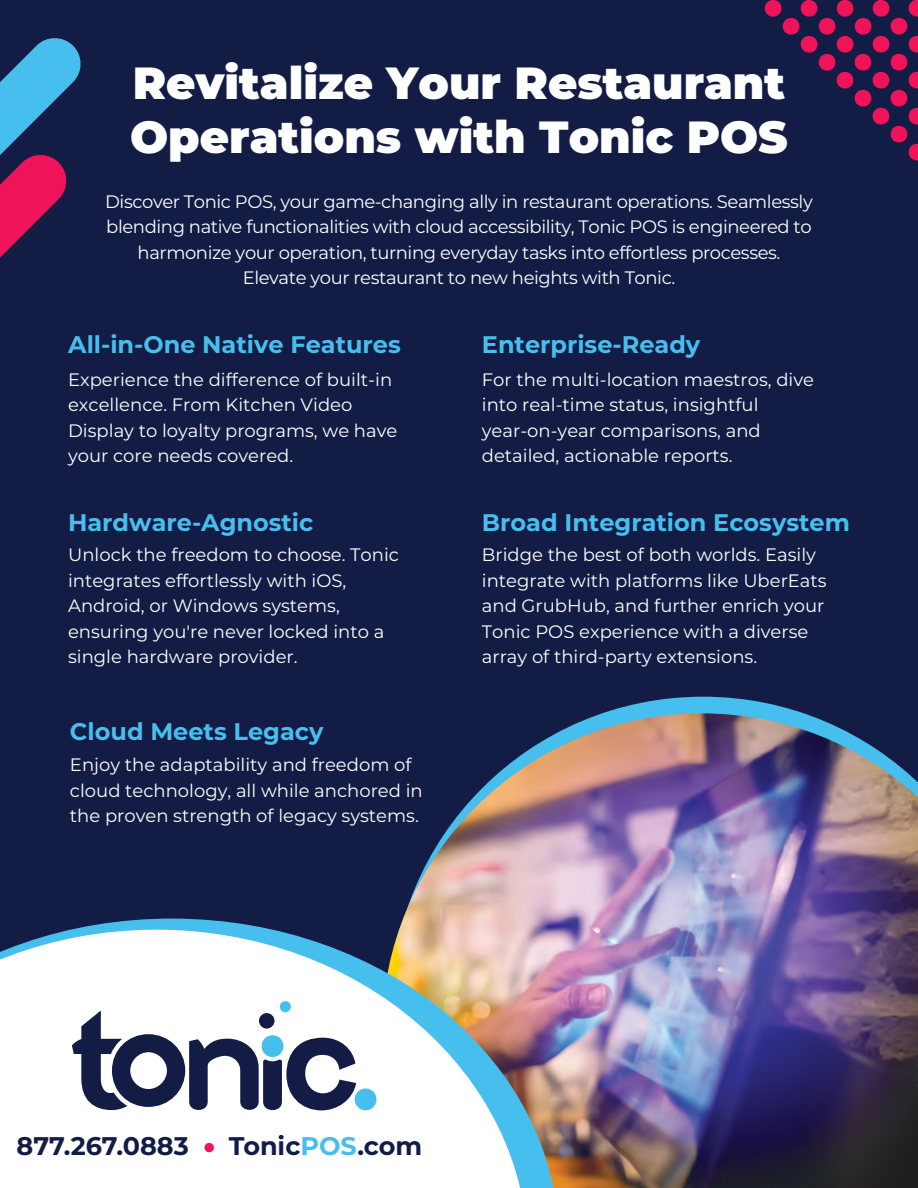
<style>
.page{position:relative;width:918px;height:1188px;background:#fff}
.page>*{position:absolute;margin:0;border:0;box-sizing:border-box;transform-origin:0 0}
.t1{font:900 45px/54px "Montserrat";color:#fff}
.t2{font:700 25.5px "Montserrat";color:#131c45}
.t3{font:700 24px "Montserrat";color:#47bfee}
.t4{font:18px/25.5px "Montserrat";color:#fff}
.t5{font:18px/25.5px "Montserrat";letter-spacing:-.025em;color:#fff;text-align:center}
.s1{color:#47bfee}
</style>
<div class="page">
<div style="left:1px;top:0;width:917px;height:1187px;background:#131c45"></div>
<svg style="left:0;top:36px;width:81px;height:431px"></svg>
<svg style="left:764px;top:0;width:154px;height:161px"></svg>
<svg style="left:603px;top:697px;width:200px;height:16px;fill:#47bfee"></svg>
<img style="left:403px;top:713px;width:515px;height:475px">
<img style="left:0;top:918px;width:559px;height:270px">
<svg style="left:0;top:929px;width:529px;height:259px;background:#e1e7e8"></svg>
<div style="left:355px;top:1088px;width:21px;height:22px;background:#47bfee;border-radius:50%"></div>
<div style="left:280px;top:1001px;width:11px;height:11px;background:#47bfee;border-radius:50%"></div>
<svg style="left:72px;top:1011px;width:284px;height:99px"></svg>
<div style="left:204px;top:1143px;width:10px;height:9px;background:#ef145a;border-radius:50%"></div>
<h1 class="t1" style="left:130px;top:54px;width:659px">Revitalize Your Restaurant<br>Operations with Tonic POS</h1>
<p class="t5" style="left:105px;top:188px;width:709px">Discover Tonic POS, your game-changing ally in restaurant operations. Seamlessly blending native functionalities with cloud accessibility, Tonic POS is engineered to harmonize your operation, turning everyday tasks into effortless processes.<br>Elevate your restaurant to new heights with Tonic.</p>
<h3 class="t3" style="left:68px;top:327px;width:334px">All-in-One Native Features</h3>
<p class="t4" style="left:68px;top:366px;width:331px">Experience the difference of built-in excellence. From Kitchen Video Display to loyalty programs, we have your core needs covered.</p>
<h3 class="t3" style="left:68px;top:505px;width:247px">Hardware-Agnostic</h3>
<p class="t4" style="left:68px;top:542px;width:332px">Unlock the freedom to choose. Tonic integrates effortlessly with iOS,<br>Android, or Windows systems, ensuring you're never locked into a single hardware provider.</p>
<h3 class="t3" style="left:70px;top:714px;width:255px">Cloud Meets Legacy</h3>
<p class="t4" style="left:70px;top:751px;width:354px">Enjoy the adaptability and freedom of cloud technology, all while anchored in the proven strength of legacy systems.</p>
<h3 class="t3" style="left:482px;top:327px;width:220px">Enterprise-Ready</h3>
<p class="t4" style="left:482px;top:366px;width:334px">For the multi-location maestros, dive into real-time status, insightful year-on-year comparisons, and detailed, actionable reports.</p>
<h3 class="t3" style="left:482px;top:505px;width:369px">Broad Integration Ecosystem</h3>
<p class="t4" style="left:482px;top:542px;width:346px">Bridge the best of both worlds. Easily integrate with platforms like UberEats and GrubHub, and further enrich your Tonic POS experience with a diverse array of third-party extensions.</p>
<h2 class="t2" style="left:17px;top:1128px;width:174px">877.267.0883</h2>
<h2 class="t2" style="left:229px;top:1128px;width:195px">Tonic<span class="s1">POS</span>.com</h2>
</div>
